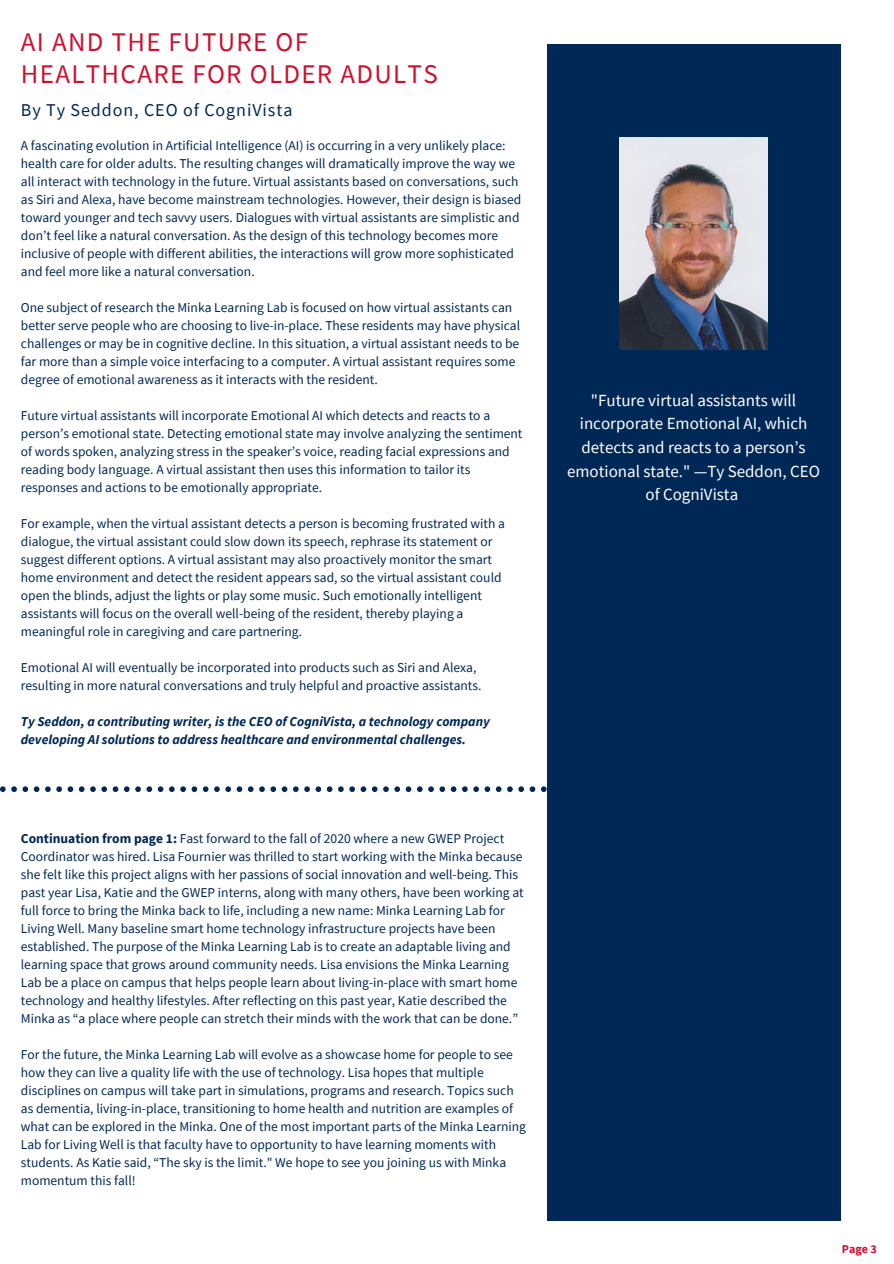
<style>
.page{position:relative;width:894px;height:1264px;background:#fff}
.page>*{position:absolute;margin:0;border:0;box-sizing:border-box;transform-origin:0 0}
.t1{font:27px/32.7px "Source Sans Pro";letter-spacing:.05em;color:#cf102d}
.t2{font:18px "Source Sans Pro";letter-spacing:.05em;color:#002856}
.t3{font:16.95px/23.7px "Source Sans Pro";color:#fff;text-align:center}
.t4{font:13.5px/18px "Source Sans Pro";color:#002856}
.t5{font:italic 700 13.5px/18px "Source Sans Pro";color:#002856}
.t6{font:700 12px "Source Sans Pro";color:#cf102d}
.s1{font-weight:700}
</style>
<div class="page">
<div style="left:547px;top:45px;width:292px;height:1175px;background:#002856"></div>
<svg style="left:0;top:786px;width:547px;height:6px"></svg>
<img style="left:619px;top:137px;width:148px;height:212px">
<p class="t1" style="left:21px;top:25px;width:418px">AI AND THE FUTURE OF<br>HEALTHCARE FOR OLDER ADULTS</p>
<p class="t2" style="left:21px;top:99px;width:273px">By Ty Seddon, CEO of CogniVista</p>
<p class="t4" style="left:21px;top:136px;width:502px">A fascinating evolution in Artificial Intelligence (AI) is occurring in a very unlikely place: health care for older adults. The resulting changes will dramatically improve the way we all interact with technology in the future. Virtual assistants based on conversations, such as Siri and Alexa, have become mainstream technologies. However, their design is biased toward younger and tech savvy users. Dialogues with virtual assistants are simplistic and don’t feel like a natural conversation. As the design of this technology becomes more inclusive of people with different abilities, the interactions will grow more sophisticated and feel more like a natural conversation.</p>
<p class="t4" style="left:21px;top:298px;width:500px">One subject of research the Minka Learning Lab is focused on how virtual assistants can better serve people who are choosing to live-in-place. These residents may have physical challenges or may be in cognitive decline. In this situation, a virtual assistant needs to be far more than a simple voice interfacing to a computer. A virtual assistant requires some degree of emotional awareness as it interacts with the resident.</p>
<p class="t4" style="left:21px;top:406px;width:503px">Future virtual assistants will incorporate Emotional AI which detects and reacts to a person’s emotional state. Detecting emotional state may involve analyzing the sentiment of words spoken, analyzing stress in the speaker’s voice, reading facial expressions and reading body language. A virtual assistant then uses this information to tailor its responses and actions to be emotionally appropriate.</p>
<p class="t4" style="left:21px;top:514px;width:485px">For example, when the virtual assistant detects a person is becoming frustrated with a dialogue, the virtual assistant could slow down its speech, rephrase its statement or suggest different options. A virtual assistant may also proactively monitor the smart home environment and detect the resident appears sad, so the virtual assistant could open the blinds, adjust the lights or play some music. Such emotionally intelligent assistants will focus on the overall well-being of the resident, thereby playing a meaningful role in caregiving and care partnering.</p>
<p class="t4" style="left:21px;top:658px;width:462px">Emotional AI will eventually be incorporated into products such as Siri and Alexa, resulting in more natural conversations and truly helpful and proactive assistants.</p>
<p class="t5" style="left:21px;top:712px;width:470px">Ty Seddon, a contributing writer, is the CEO of CogniVista, a technology company developing AI solutions to address healthcare and environmental challenges.</p>
<p class="t4" style="left:21px;top:828px;width:504px"><span class="s1">Continuation from page 1:</span> Fast forward to the fall of 2020 where a new GWEP Project Coordinator was hired. Lisa Fournier was thrilled to start working with the Minka because she felt like this project aligns with her passions of social innovation and well-being. This past year Lisa, Katie and the GWEP interns, along with many others, have been working at full force to bring the Minka back to life, including a new name: Minka Learning Lab for Living Well. Many baseline smart home technology infrastructure projects have been established. The purpose of the Minka Learning Lab is to create an adaptable living and learning space that grows around community needs. Lisa envisions the Minka Learning Lab be a place on campus that helps people learn about living-in-place with smart home technology and healthy lifestyles. After reflecting on this past year, Katie described the Minka as “a place where people can stretch their minds with the work that can be done.”</p>
<p class="t4" style="left:21px;top:1045px;width:506px">For the future, the Minka Learning Lab will evolve as a showcase home for people to see how they can live a quality life with the use of technology. Lisa hopes that multiple disciplines on campus will take part in simulations, programs and research. Topics such as dementia, living-in-place, transitioning to home health and nutrition are examples of what can be explored in the Minka. One of the most important parts of the Minka Learning Lab for Living Well is that faculty have to opportunity to have learning moments with students. As Katie said, “The sky is the limit." We hope to see you joining us with Minka momentum this fall!</p>
<p class="t3" style="left:567px;top:387px;width:254px">"Future virtual assistants will incorporate Emotional AI, which detects and reacts to a person’s emotional state." —Ty Seddon, CEO of CogniVista</p>
<p class="t6" style="left:841px;top:1241px;width:36px">Page 3</p>
</div>
